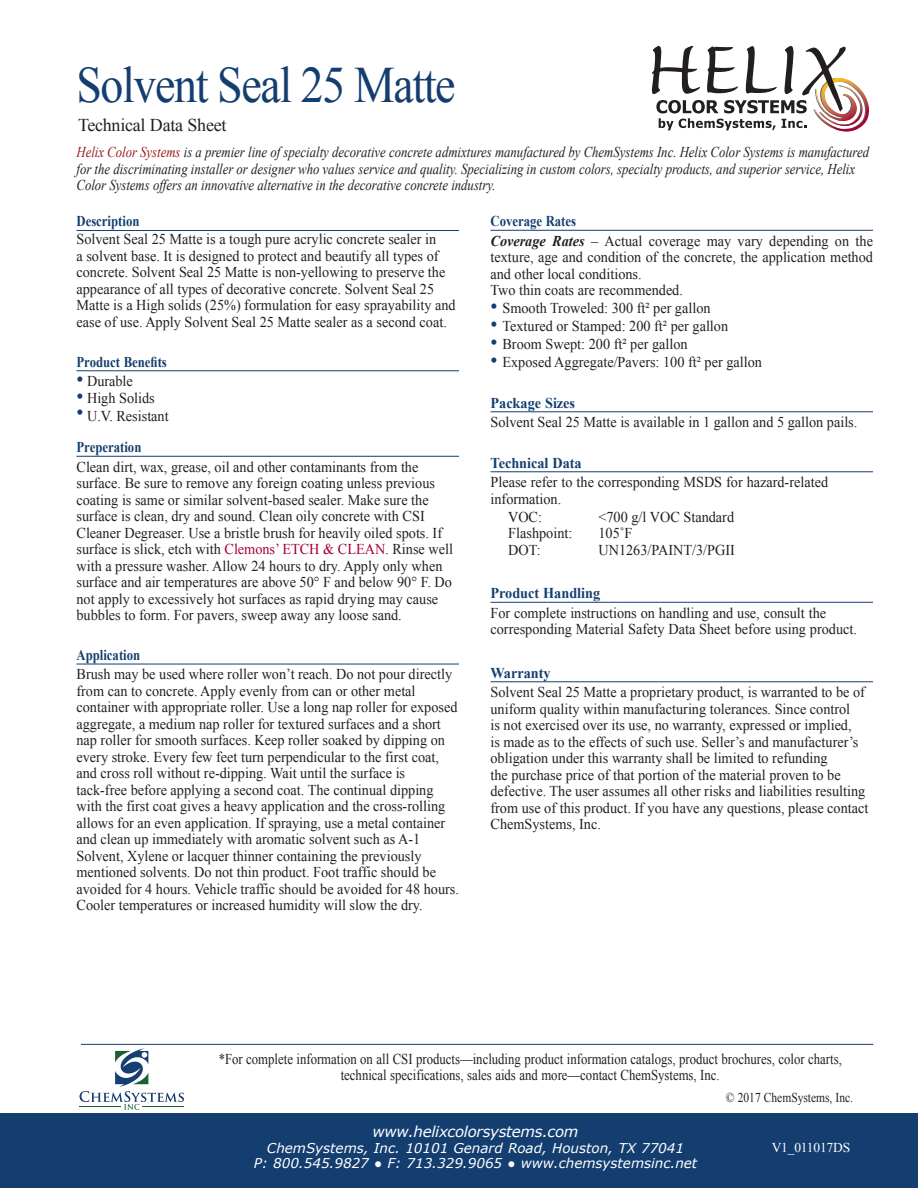
<style>
.page{position:relative;width:918px;height:1188px;background:#fff}
.page>*{position:absolute;margin:0;border:0;box-sizing:border-box;transform-origin:0 0}
.t1{font:51px "Times New Roman";letter-spacing:-.03em;color:#143e70;scale:.9 1}
.t2{font:18px "Times New Roman";letter-spacing:-.015em;color:#231f20}
.t3{font:15px/16.5px "Times New Roman";color:#231f20;scale:.95 1}
.t4{font:italic 15px/16.5px "Times New Roman";color:#231f20;scale:.85 1}
.t5{font:15px/16.5px "Times New Roman";color:#231f20;text-align:center;scale:.85 1}
.t6{font:italic 15px/21.6px "Verdana";letter-spacing:-.02em;color:#fff;text-align:center}
.t7{font:700 15px "Times New Roman";color:#143e70;scale:.95 1}
.t8{font:700 15px "Times New Roman";color:#143e70;scale:.85 1}
.t9{font:italic 13.5px/15px "Verdana";color:#fff;text-align:center}
.t10{font:13.5px "Times New Roman";color:#231f20;scale:.85 1}
.t11{font:13.5px "Times New Roman";letter-spacing:-.015em;color:#fff}
.s1{color:#981a1e}
.s2{font-size:21px;color:#143e70}
.s3{font-weight:700;color:#143e70}
.s4{color:#a40133}
.s5{font-weight:700;font-style:italic}
</style>
<div class="page">
<hr style="left:76px;top:230px;width:383px;height:1px;background:#143e70">
<hr style="left:76px;top:370px;width:383px;height:1px;background:#143e70">
<hr style="left:76px;top:456px;width:383px;height:1px;background:#143e70">
<hr style="left:76px;top:664px;width:383px;height:1px;background:#143e70">
<hr style="left:490px;top:230px;width:383px;height:1px;background:#143e70">
<hr style="left:490px;top:411px;width:383px;height:1px;background:#143e70">
<hr style="left:490px;top:471px;width:383px;height:1px;background:#143e70">
<hr style="left:490px;top:602px;width:383px;height:1px;background:#143e70">
<hr style="left:490px;top:681px;width:383px;height:1px;background:#143e70">
<svg style="left:652px;top:46px;width:217px;height:85px"></svg>
<div style="left:0;top:1114px;width:918px;height:74px;background:#143e70"></div>
<hr style="left:81px;top:1044px;width:792px;height:1px;background:#143e70">
<svg style="left:80px;top:1048px;width:104px;height:62px"></svg>
<hr style="left:80px;top:1107px;width:41px;height:1px;background:#196132">
<hr style="left:142px;top:1107px;width:42px;height:1px;background:#196132">
<h1 class="t1" style="left:76px;top:51px;width:423px">Solvent Seal 25 Matte</h1>
<p class="t2" style="left:78px;top:113px;width:150px">Technical Data Sheet</p>
<p class="t4" style="left:76px;top:144px;width:934px"><span class="s1">Helix Color Systems</span> is a premier line of specialty decorative concrete admixtures manufactured by ChemSystems Inc. Helix Color Systems is manufactured for the discriminating installer or designer who values service and quality. Specializing in custom colors, specialty products, and superior service, Helix<br>Color Systems offers an innovative alternative in the decorative concrete industry.</p>
<p class="t8" style="left:76px;top:211px;width:76px">Description</p>
<p class="t3" style="left:76px;top:231px;width:401px">Solvent Seal 25 Matte is a tough pure acrylic concrete sealer in<br>a solvent base. It is designed to protect and beautify all types of concrete. Solvent Seal 25 Matte is non-yellowing to preserve the appearance of all types of decorative concrete. Solvent Seal 25<br>Matte is a High solids (25%) formulation for easy sprayability and ease of use. Apply Solvent Seal 25 Matte sealer as a second coat.</p>
<p class="t8" style="left:76px;top:351px;width:108px">Product Benefits</p>
<p class="t3" style="left:76px;top:373px;width:61px"><span class="s2">•</span> Durable</p>
<p class="t3" style="left:76px;top:389px;width:84px"><span class="s2">•</span> High Solids</p>
<p class="t3" style="left:76px;top:400px;width:99px;line-height:31.5px"><span class="s2">•</span> U.V. Resistant<br><span class="s3">Preperation</span></p>
<p class="t3" style="left:76px;top:458px;width:398px">Clean dirt, wax, grease, oil and other contaminants from the surface. Be sure to remove any foreign coating unless previous coating is same or similar solvent-based sealer. Make sure the surface is clean, dry and sound. Clean oily concrete with CSI Cleaner Degreaser. Use a bristle brush for heavily oiled spots. If surface is slick, etch with <span class="s4">Clemons’ ETCH &amp; CLEAN</span>. Rinse well with a pressure washer. Allow 24 hours to dry. Apply only when surface and air temperatures are above 50° F and below 90° F. Do not apply to excessively hot surfaces as rapid drying may cause bubbles to form. For pavers, sweep away any loose sand.</p>
<p class="t8" style="left:76px;top:645px;width:77px">Application</p>
<p class="t3" style="left:76px;top:666px;width:404px">Brush may be used where roller won’t reach. Do not pour directly from can to concrete. Apply evenly from can or other metal container with appropriate roller. Use a long nap roller for exposed aggregate, a medium nap roller for textured surfaces and a short nap roller for smooth surfaces. Keep roller soaked by dipping on every stroke. Every few feet turn perpendicular to the first coat, and cross roll without re-dipping. Wait until the surface is tack-free before applying a second coat. The continual dipping with the first coat gives a heavy application and the cross-rolling allows for an even application. If spraying, use a metal container and clean up immediately with aromatic solvent such as A-1<br>Solvent, Xylene or lacquer thinner containing the previously mentioned solvents. Do not thin product. Foot traffic should be avoided for 4 hours. Vehicle traffic should be avoided for 48 hours.<br>Cooler temperatures or increased humidity will slow the dry.</p>
<p class="t3" style="left:490px;top:211px;width:404px;line-height:19.5px"><span class="s3">Coverage Rates<br></span><span class="s5">Coverage Rates</span> – Actual coverage may vary depending on the</p>
<p class="t3" style="left:490px;top:249px;width:404px">texture, age and condition of the concrete, the application method and other local conditions.<br>Two thin coats are recommended.</p>
<p class="t3" style="left:490px;top:300px;width:233px"><span class="s2">•</span> Smooth Troweled: 300 ft² per gallon</p>
<p class="t3" style="left:490px;top:318px;width:252px"><span class="s2">•</span> Textured or Stamped: 200 ft² per gallon</p>
<p class="t3" style="left:490px;top:336px;width:209px"><span class="s2">•</span> Broom Swept: 200 ft² per gallon</p>
<p class="t3" style="left:490px;top:354px;width:287px"><span class="s2">•</span> Exposed Aggregate/Pavers: 100 ft² per gallon</p>
<p class="t7" style="left:491px;top:392px;width:91px">Package Sizes</p>
<p class="t3" style="left:491px;top:414px;width:388px">Solvent Seal 25 Matte is available in 1 gallon and 5 gallon pails.</p>
<p class="t7" style="left:491px;top:452px;width:98px">Technical Data</p>
<p class="t3" style="left:491px;top:474px;width:357px">Please refer to the corresponding MSDS for hazard-related information.</p>
<p class="t3" style="left:508px;top:508px;width:37px">VOC:</p>
<p class="t3" style="left:599px;top:508px;width:144px">&lt;700 g/l VOC Standard</p>
<p class="t3" style="left:508px;top:525px;width:69px">Flashpoint:</p>
<p class="t3" style="left:599px;top:525px;width:37px">105˚F</p>
<p class="t3" style="left:508px;top:541px;width:36px">DOT:</p>
<p class="t3" style="left:599px;top:541px;width:145px">UN1263/PAINT/3/PGII</p>
<p class="t7" style="left:491px;top:583px;width:117px">Product Handling</p>
<p class="t3" style="left:491px;top:604px;width:387px">For complete instructions on handling and use, consult the corresponding Material Safety Data Sheet before using product.</p>
<p class="t7" style="left:491px;top:662px;width:65px">Warranty</p>
<p class="t3" style="left:491px;top:684px;width:399px">Solvent Seal 25 Matte a proprietary product, is warranted to be of uniform quality within manufacturing tolerances. Since control<br>is not exercised over its use, no warranty, expressed or implied,<br>is made as to the effects of such use. Seller’s and manufacturer’s obligation under this warranty shall be limited to refunding<br>the purchase price of that portion of the material proven to be defective. The user assumes all other risks and liabilities resulting from use of this product. If you have any questions, please contact ChemSystems, Inc.</p>
<p class="t5" style="left:219px;top:1050px;width:735px">*For complete information on all CSI products—including product information catalogs, product brochures, color charts, technical specifications, sales aids and more—contact ChemSystems, Inc.</p>
<p class="t10" style="left:726px;top:1088px;width:151px">© 2017 ChemSystems, Inc.</p>
<p class="t11" style="left:772px;top:1138px;width:80px">V1_011017DS</p>
<p class="t6" style="left:373px;top:1120px;width:207px">www.helixcolorsystems.com</p>
<p class="t9" style="left:254px;top:1141px;width:445px">ChemSystems, Inc. 10101 Genard Road, Houston, TX 77041<br>P: 800.545.9827 ● F: 713.329.9065 ● www.chemsystemsinc.net</p>
<p class="t6" style="left:208px;top:1126px;width:479px">ChemSystems, Inc. 10101 Genard Road, Houston, TX 77041<br>P: 800.545.9827 ● F: 713.329.9065 ● www.chemsystemsinc.net</p>
</div>
